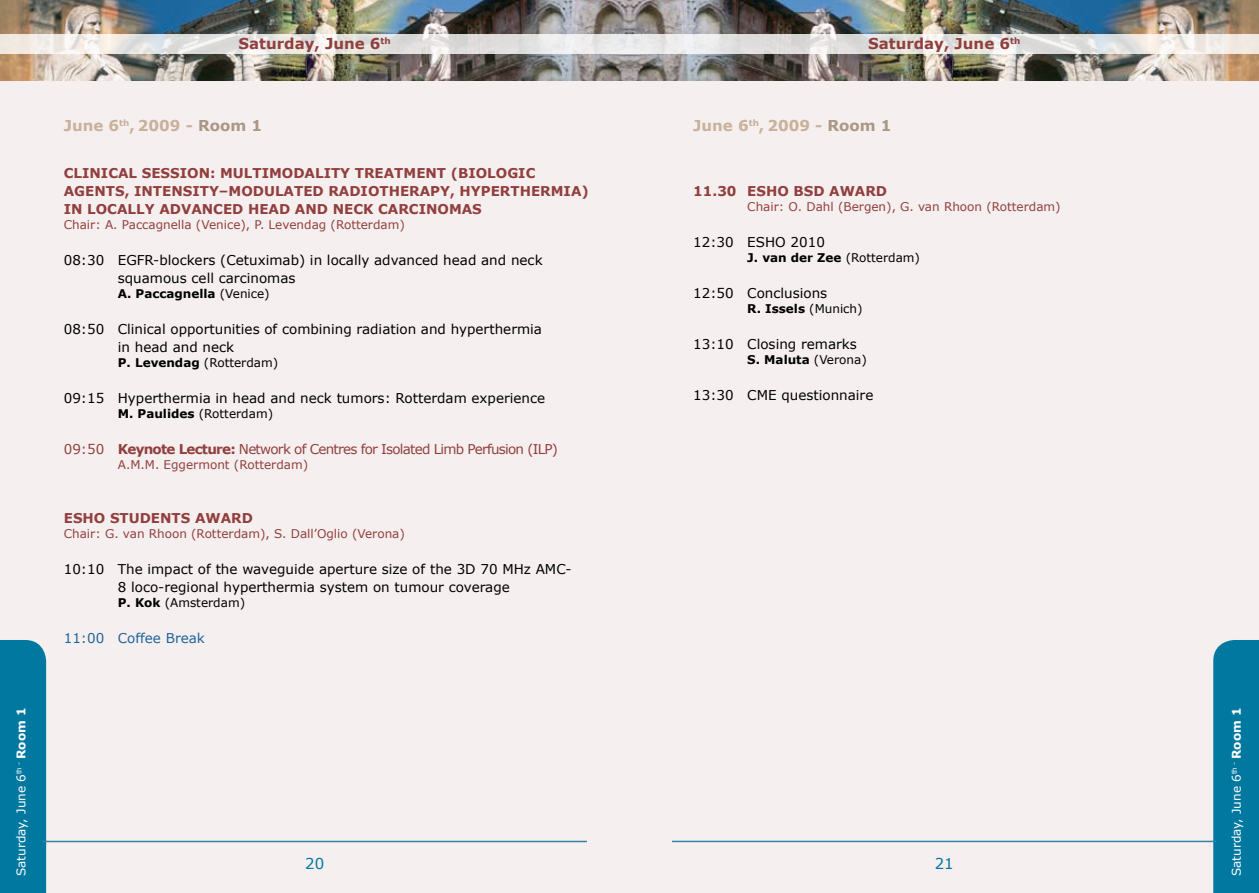
<style>
.page{position:relative;width:1259px;height:893px;background:#f5f0ef}
.page>*{position:absolute;margin:0;border:0;box-sizing:border-box;transform-origin:0 0}
.t1{font:700 15px "Verdana";color:#c9b19b}
.t2{font:700 15px "Verdana";color:#913f3e}
.t3{font:15px "Verdana";color:#0078a0}
.t4{font:13.5px/18px "Verdana";color:#000}
.t5{font:700 13.5px/18px "Verdana";color:#913f3e}
.t6{font:13.5px "Verdana";letter-spacing:-.055em;color:#913f3e}
.t7{font:13.5px "Verdana";color:#216499}
.t8{font:12px "Verdana";color:#913f3e}
.t9{font:700 12px "Verdana";color:#000}
.t10{font:12px "Verdana";color:#000}
.t11{font:12px "Verdana";color:#fff}
.s1{color:#aa9785}
.s2{font-weight:400}
.s3{font-weight:700}
</style>
<div class="page">
<div style="left:0;top:640px;width:46px;height:253px;background:#0078a0"></div>
<div style="left:1213px;top:640px;width:46px;height:253px;background:#0078a0"></div>
<img style="left:0;top:0;width:1259px;height:80px">
<svg style="left:0;top:34px;width:1259px;height:19px"></svg>
<hr style="left:672px;top:841px;width:544px;height:1px;background:#3183a9">
<hr style="left:43px;top:841px;width:544px;height:1px;background:#3183a9">
<p class="t2" style="left:239px;top:34px;width:154px">Saturday, June 6<sup>th</sup></p>
<p class="t2" style="left:868px;top:34px;width:154px">Saturday, June 6<sup>th</sup></p>
<p class="t1" style="left:64px;top:116px;width:200px">June 6<sup>th</sup>, 2009 - <span class="s1">Room 1</span></p>
<p class="t5" style="left:64px;top:164px;width:526px">CLINICAL SESSION: MULTIMODALITY TREATMENT (BIOLOGIC<br>AGENTS, INTENSITY–MODULATED RADIOTHERAPY, HYPERTHERMIA)<br>IN LOCALLY ADVANCED HEAD AND NECK CARCINOMAS</p>
<p class="t8" style="left:64px;top:217px;width:343px">Chair: A. Paccagnella (Venice), P. Levendag (Rotterdam)</p>
<p class="t4" style="left:118px;top:251px;width:426px;text-indent:-54px">08:30 EGFR-blockers (Cetuximab) in locally advanced head and neck squamous cell carcinomas</p>
<p class="t9" style="left:118px;top:286px;width:153px">A. Paccagnella <span class="s2">(Venice)</span></p>
<p class="t4" style="left:118px;top:320px;width:426px;text-indent:-54px">08:50 Clinical opportunities of combining radiation and hyperthermia in head and neck</p>
<p class="t10" style="left:118px;top:355px;width:162px"><span class="s3">P. Levendag</span> (Rotterdam)</p>
<p class="t4" style="left:64px;top:389px;width:483px">09:15 Hyperthermia in head and neck tumors: Rotterdam experience</p>
<p class="t10" style="left:118px;top:406px;width:157px"><span class="s3">M. Paulides</span> (Rotterdam)</p>
<p class="t6" style="left:64px;top:441px;width:496px">09:50 <span class="s3">Keynote Lecture:</span> Network of Centres for Isolated Limb Perfusion (ILP)</p>
<p class="t8" style="left:118px;top:457px;width:192px">A.M.M. Eggermont (Rotterdam)</p>
<p class="t5" style="left:64px;top:509px;width:191px">ESHO STUDENTS AWARD</p>
<p class="t8" style="left:64px;top:526px;width:343px">Chair: G. van Rhoon (Rotterdam), S. Dall’Oglio (Verona)</p>
<p class="t4" style="left:64px;top:560px;width:509px;text-align:center">10:10 The impact of the waveguide aperture size of the 3D 70 MHz AMC-<br>8 loco-regional hyperthermia system on tumour coverage</p>
<p class="t10" style="left:118px;top:595px;width:129px"><span class="s3">P. Kok</span> (Amsterdam)</p>
<p class="t7" style="left:64px;top:630px;width:143px">11:00 Coffee Break</p>
<p class="t1" style="left:693px;top:116px;width:200px">June 6<sup>th</sup>, 2009 - <span class="s1">Room 1</span></p>
<p class="t5" style="left:693px;top:182px;width:195px">11.30 ESHO BSD AWARD</p>
<p class="t8" style="left:747px;top:199px;width:315px">Chair: O. Dahl (Bergen), G. van Rhoon (Rotterdam)</p>
<p class="t4" style="left:693px;top:233px;width:133px">12:30 ESHO 2010</p>
<p class="t9" style="left:747px;top:250px;width:174px">J. van der Zee <span class="s2">(Rotterdam)</span></p>
<p class="t4" style="left:693px;top:284px;width:135px">12:50 Conclusions</p>
<p class="t9" style="left:747px;top:301px;width:117px">R. Issels <span class="s2">(Munich)</span></p>
<p class="t4" style="left:693px;top:335px;width:165px">13:10 Closing remarks</p>
<p class="t9" style="left:747px;top:352px;width:121px">S. Maluta <span class="s2">(Verona)</span></p>
<p class="t4" style="left:693px;top:386px;width:182px">13:30 CME questionnaire</p>
<p class="t11" style="left:13px;top:876px;width:170px;rotate:-90deg">Saturday, June 6<sup>th</sup> <sup>-</sup> <span class="s3">Room 1</span></p>
<p class="t11" style="left:1228px;top:876px;width:170px;rotate:-90deg">Saturday, June 6<sup>th</sup> <sup>-</sup> <span class="s3">Room 1</span></p>
<p class="t3" style="left:305px;top:854px;width:21px">20</p>
<p class="t3" style="left:934px;top:854px;width:21px">21</p>
</div>
